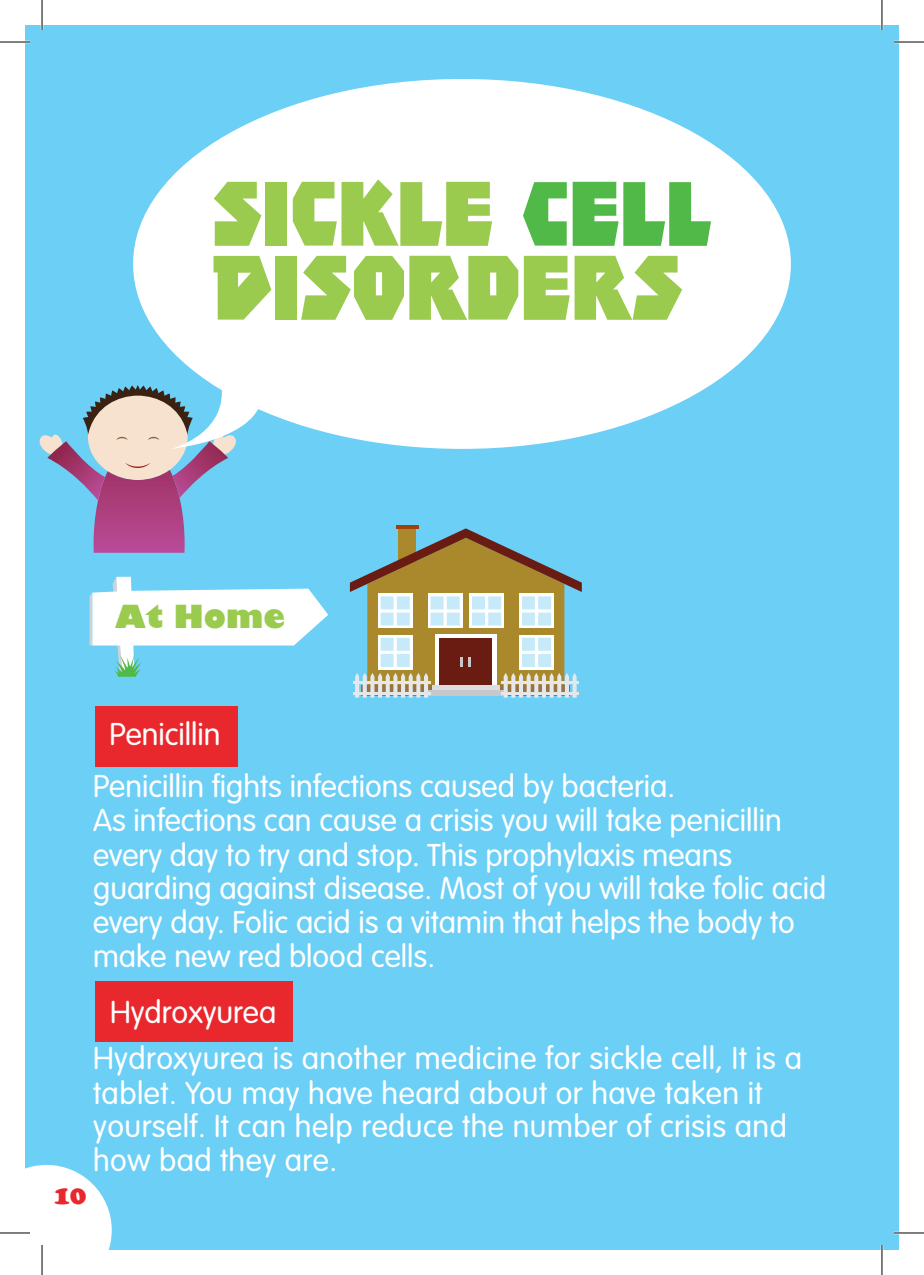
<style>
.page{position:relative;width:924px;height:1275px;background:#fff}
.page>*{position:absolute;margin:0;border:0;box-sizing:border-box;transform-origin:0 0}
._36pt_Title_White{font:80px/74px "CC Achtung Baby";letter-spacing:-.005em;color:#9acb4e}
.Large_Copy_Blue{font:300 31px/34px "VAG Rounded Std";color:#fff}
.Large_Copy_Blue-2{font:800 31px "Gill Sans";color:#9acb4e}
.t1{font:900 28px "Cooper";color:#e9282d}
.s1{color:#51b948}
.s2{font-family:"Folks Shades";color:#fff}
.s3{font-family:"Minion Pro";font-weight:400}
.s4{font-family:"VAG Rounded"}
</style>
<div class="page">
<div style="left:25px;top:25px;width:873px;height:1225px;background:#6bcff6"></div>
<svg style="left:25px;top:1165px;width:87px;height:85px;background:#ebf8fd"></svg>
<svg style="left:89px;top:577px;width:239px;height:100px"></svg>
<div style="left:133px;top:79px;width:657px;height:370px;background:#fff;border-radius:50%"></div>
<svg style="left:39px;top:354px;width:223px;height:199px"></svg>
<hr style="left:396px;top:525px;width:22px;height:3px;background:#a0410b">
<svg style="left:350px;top:528px;width:231px;height:169px"></svg>
<div style="left:95px;top:981px;width:197px;height:61px;background:#e9282d"></div>
<div style="left:95px;top:706px;width:143px;height:60px;background:#e9282d"></div>
<hr style="left:0;top:41px;width:30px;height:2px;background:#fff">
<hr style="left:893px;top:41px;width:30px;height:2px;background:#fff">
<hr style="left:0;top:1231px;width:30px;height:3px;background:#fff">
<hr style="left:893px;top:1231px;width:30px;height:3px;background:#fff">
<hr style="left:41px;top:0;width:2px;height:30px;background:#fff">
<hr style="left:41px;top:1245px;width:2px;height:30px;background:#fff">
<hr style="left:880px;top:0;width:2px;height:30px;background:#fff">
<hr style="left:880px;top:1245px;width:2px;height:30px;background:#fff">
<hr style="left:0;top:42px;width:30px;height:1px;background:#000">
<hr style="left:893px;top:42px;width:30px;height:1px;background:#000">
<hr style="left:0;top:1232px;width:30px;height:1px;background:#000">
<hr style="left:893px;top:1232px;width:30px;height:1px;background:#000">
<hr style="left:42px;top:0;width:1px;height:30px;background:#000">
<hr style="left:42px;top:1245px;width:1px;height:30px;background:#000">
<hr style="left:881px;top:0;width:1px;height:30px;background:#000">
<hr style="left:881px;top:1245px;width:1px;height:30px;background:#000">
<p class="_36pt_Title_White" style="left:211px;top:181px;width:521px">SICKLE <span class="s1">CELL<br></span>DISORDERS<span class="s2">s</span></p>
<p class="Large_Copy_Blue-2" style="left:115px;top:597px;width:171px">At Home</p>
<p class="Large_Copy_Blue" style="left:93px;top:708px;width:583px;line-height:52.2px;text-indent:16px">Penicillin<br>Penicillin fights infections caused by bacteria.</p>
<p class="Large_Copy_Blue" style="left:93px;top:804px;width:734px">As infections can cause a crisis you will take penicillin every day to try and stop<span class="s3">.</span> <span class="s4">Th</span>is prophylaxis means guarding against disease. Most of you will take folic acid every day. Folic acid is a vitamin that helps the body to make new red blood cells.</p>
<p class="Large_Copy_Blue" style="left:93px;top:990px;width:710px;line-height:45.8px;text-indent:17px">Hydroxyurea<br>Hydroxyurea is another medicine for sickle cell, It is a</p>
<p class="Large_Copy_Blue" style="left:93px;top:1077px;width:695px">tablet. You may <span class="s4">have</span> heard about or have taken it yourself. It can help reduce the number of crisis and how bad they are.</p>
<p class="t1" style="left:54px;top:1178px;width:34px">10</p>
</div>
